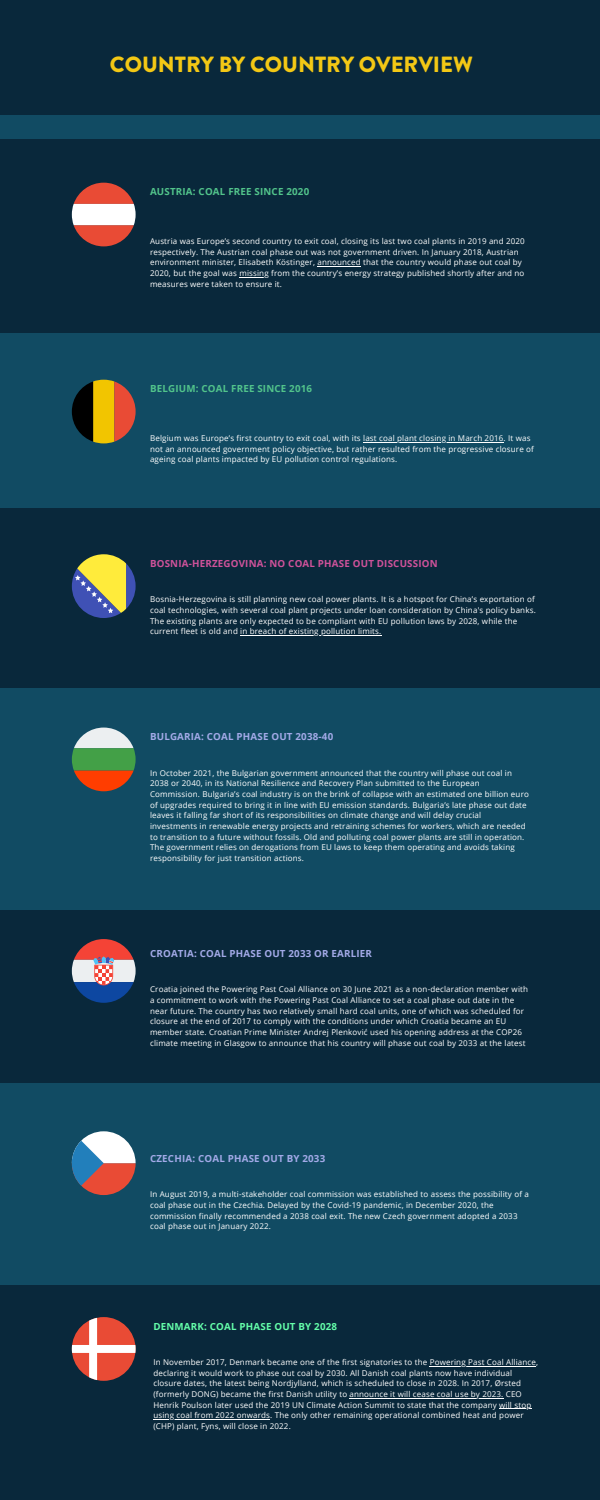
<style>
.page{position:relative;width:600px;height:1500px;background:#09283b}
.page>*{position:absolute;margin:0;border:0;box-sizing:border-box;transform-origin:0 0}
.t1{font:900 22px "Brandon Grotesque";color:#f3c815}
.t2{font:700 9.8px "Open Sans";letter-spacing:.02em;color:#a3aae8}
.t3{font:700 9.8px "Open Sans";letter-spacing:.02em;color:#52c48b}
.t4{font:700 9.8px "Open Sans";letter-spacing:.02em;color:#cf529a}
.t5{font:700 9.8px "Open Sans";letter-spacing:.02em;color:#64ffaa}
.t6{font:8px/10.7px "Open Sans";letter-spacing:.02em;color:#fff}
</style>
<div class="page">
<div style="left:0;top:115px;width:600px;height:24px;background:#114b63"></div>
<svg style="left:72px;top:183px;width:64px;height:63px"></svg>
<div style="left:0;top:333px;width:600px;height:175px;background:#114b63"></div>
<svg style="left:72px;top:380px;width:64px;height:63px"></svg>
<div style="left:0;top:688px;width:600px;height:221px;background:#114b63"></div>
<svg style="left:72px;top:554px;width:64px;height:64px"></svg>
<svg style="left:72px;top:728px;width:64px;height:63px"></svg>
<svg style="left:72px;top:939px;width:64px;height:64px"></svg>
<div style="left:0;top:1083px;width:600px;height:202px;background:#114b63"></div>
<svg style="left:72px;top:1318px;width:64px;height:62px"></svg>
<svg style="left:72px;top:1131px;width:64px;height:64px"></svg>
<hr style="left:317px;top:266px;width:44px;height:1px;background:#fff">
<hr style="left:239px;top:277px;width:30px;height:1px;background:#fff">
<hr style="left:363px;top:442px;width:141px;height:1px;background:#fff">
<hr style="left:240px;top:635px;width:139px;height:1px;background:#fff">
<hr style="left:430px;top:1366px;width:106px;height:1px;background:#fff">
<hr style="left:350px;top:1398px;width:151px;height:1px;background:#fff">
<hr style="left:499px;top:1408px;width:32px;height:1px;background:#fff">
<hr style="left:153px;top:1419px;width:117px;height:1px;background:#fff">
<p class="t1" style="left:110px;top:49px;width:364px">COUNTRY BY COUNTRY OVERVIEW</p>
<p class="t3" style="left:150px;top:185px;width:161px">AUSTRIA: COAL FREE SINCE 2020</p>
<p class="t6" style="left:150px;top:236px;width:376px">Austria was Europe’s second country to exit coal, closing its last two coal plants in 2019 and 2020 respectively. The Austrian coal phase out was not government driven. In January 2018, Austrian environment minister, Elisabeth Köstinger, announced that the country would phase out coal by 2020, but the goal was missing from the country’s energy strategy published shortly after and no measures were taken to ensure it.</p>
<p class="t3" style="left:150px;top:382px;width:164px">BELGIUM: COAL FREE SINCE 2016</p>
<p class="t6" style="left:150px;top:433px;width:385px">Belgium was Europe’s first country to exit coal, with its last coal plant closing in March 2016. It was not an announced government policy objective, but rather resulted from the progressive closure of ageing coal plants impacted by EU pollution control regulations.</p>
<p class="t4" style="left:150px;top:557px;width:289px">BOSNIA-HERZEGOVINA: NO COAL PHASE OUT DISCUSSION</p>
<p class="t6" style="left:150px;top:594px;width:387px">Bosnia-Herzegovina is still planning new coal power plants. It is a hotspot for China’s exportation of coal technologies, with several coal plant projects under loan consideration by China's policy banks.<br>The existing plants are only expected to be compliant with EU pollution laws by 2028, while the current fleet is old and in breach of existing pollution limits.</p>
<p class="t2" style="left:150px;top:730px;width:185px">BULGARIA: COAL PHASE OUT 2038-40</p>
<p class="t6" style="left:150px;top:767px;width:380px">In October 2021, the Bulgarian government announced that the country will phase out coal in 2038 or 2040, in its National Resilience and Recovery Plan submitted to the European Commission. Bulgaria’s coal industry is on the brink of collapse with an estimated one billion euro of upgrades required to bring it in line with EU emission standards. Bulgaria’s late phase out date leaves it falling far short of its responsibilities on climate change and will delay crucial investments in renewable energy projects and retraining schemes for workers, which are needed to transition to a future without fossils. Old and polluting coal power plants are still in operation.<br>The government relies on derogations from EU laws to keep them operating and avoids taking responsibility for just transition actions.</p>
<p class="t2" style="left:150px;top:947px;width:223px">CROATIA: COAL PHASE OUT 2033 OR EARLIER</p>
<p class="t6" style="left:150px;top:984px;width:380px">Croatia joined the Powering Past Coal Alliance on 30 June 2021 as a non-declaration member with a commitment to work with the Powering Past Coal Alliance to set a coal phase out date in the near future. The country has two relatively small hard coal units, one of which was scheduled for closure at the end of 2017 to comply with the conditions under which Croatia became an EU member state. Croatian Prime Minister Andrej Plenković used his opening address at the COP26 climate meeting in Glasgow to announce that his country will phase out coal by 2033 at the latest</p>
<p class="t2" style="left:150px;top:1152px;width:177px">CZECHIA: COAL PHASE OUT BY 2033</p>
<p class="t6" style="left:150px;top:1189px;width:380px">In August 2019, a multi-stakeholder coal commission was established to assess the possibility of a coal phase out in the Czechia. Delayed by the Covid-19 pandemic, in December 2020, the commission finally recommended a 2038 coal exit. The new Czech government adopted a 2033 coal phase out in January 2022.</p>
<p class="t5" style="left:153px;top:1319px;width:185px">DENMARK: COAL PHASE OUT BY 2028</p>
<p class="t6" style="left:153px;top:1357px;width:386px">In November 2017, Denmark became one of the first signatories to the Powering Past Coal Alliance, declaring it would work to phase out coal by 2030. All Danish coal plants now have individual closure dates, the latest being Nordjylland, which is scheduled to close in 2028. In 2017, Ørsted (formerly DONG) became the first Danish utility to announce it will cease coal use by 2023. CEO Henrik Poulson later used the 2019 UN Climate Action Summit to state that the company will stop using coal from 2022 onwards. The only other remaining operational combined heat and power (CHP) plant, Fyns, will close in 2022.</p>
</div>
